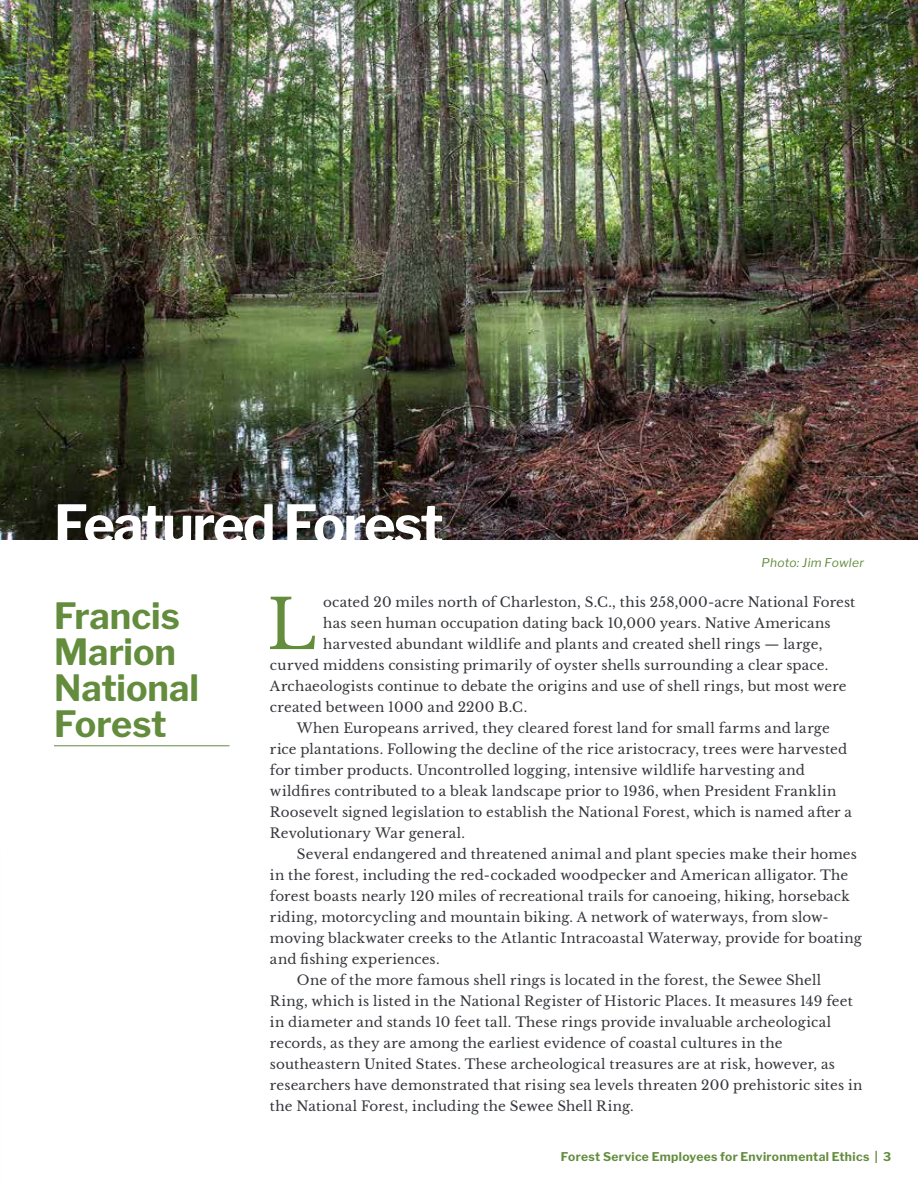
<style>
.page{position:relative;width:918px;height:1188px;background:#fff}
.page>*{position:absolute;margin:0;border:0;box-sizing:border-box;transform-origin:0 0}
.t1{font:68.1px "Libre Baskerville";color:#638c3d}
.t2{font:700 54px "Libre Franklin";letter-spacing:-.04em;color:#fff}
.t3{font:700 36px/36px "Libre Franklin";color:#638c3d}
.t4{font:13.5px "Libre Baskerville";letter-spacing:.01em;color:#34363b}
.t5{font:700 12px "Libre Franklin";letter-spacing:.03em;color:#638c3d}
.t6{font:italic 12px "Libre Franklin";letter-spacing:.02em;color:#638c3d}
</style>
<div class="page">
<img style="left:0;top:0;width:918px;height:540px">
<hr style="left:54px;top:745px;width:176px;height:1px;background:#638c3d">
<h2 class="t2" style="left:54px;top:492px;width:391px">Featured Forest</h2>
<p class="t6" style="left:762px;top:555px;width:104px">Photo: Jim Fowler</p>
<h3 class="t3" style="left:54px;top:598px;width:147px">Francis<br>Marion<br>National<br>Forest</h3>
<h1 class="t1" style="left:267px;top:583px;width:51px">L</h1>
<p class="t4" style="left:323px;top:594px;width:534px">ocated 20 miles north of Charleston, S.C., this 258,000-acre National Forest</p>
<p class="t4" style="left:323px;top:615px;width:509px">has seen human occupation dating back 10,000 years. Native Americans</p>
<p class="t4" style="left:323px;top:636px;width:501px">harvested abundant wildlife and plants and created shell rings — large,</p>
<p class="t4" style="left:270px;top:657px;width:560px">curved middens consisting primarily of oyster shells surrounding a clear space.</p>
<p class="t4" style="left:270px;top:678px;width:578px">Archaeologists continue to debate the origins and use of shell rings, but most were</p>
<p class="t4" style="left:270px;top:699px;width:259px">created between 1000 and 2200 B.C.</p>
<p class="t4" style="left:297px;top:720px;width:534px">When Europeans arrived, they cleared forest land for small farms and large</p>
<p class="t4" style="left:270px;top:741px;width:579px">rice plantations. Following the decline of the rice aristocracy, trees were harvested</p>
<p class="t4" style="left:270px;top:762px;width:536px">for timber products. Uncontrolled logging, intensive wildlife harvesting and</p>
<p class="t4" style="left:270px;top:783px;width:568px">wildfires contributed to a bleak landscape prior to 1936, when President Franklin</p>
<p class="t4" style="left:270px;top:804px;width:584px">Roosevelt signed legislation to establish the National Forest, which is named after a</p>
<p class="t4" style="left:270px;top:825px;width:197px">Revolutionary War general.</p>
<p class="t4" style="left:297px;top:846px;width:562px">Several endangered and threatened animal and plant species make their homes</p>
<p class="t4" style="left:270px;top:867px;width:580px">in the forest, including the red-cockaded woodpecker and American alligator. The</p>
<p class="t4" style="left:270px;top:888px;width:581px">forest boasts nearly 120 miles of recreational trails for canoeing, hiking, horseback</p>
<p class="t4" style="left:270px;top:909px;width:560px">riding, motorcycling and mountain biking. A network of waterways, from slow-</p>
<p class="t4" style="left:270px;top:930px;width:593px">moving blackwater creeks to the Atlantic Intracoastal Waterway, provide for boating</p>
<p class="t4" style="left:270px;top:951px;width:171px">and fishing experiences.</p>
<p class="t4" style="left:297px;top:972px;width:526px">One of the more famous shell rings is located in the forest, the Sewee Shell</p>
<p class="t4" style="left:270px;top:993px;width:584px">Ring, which is listed in the National Register of Historic Places. It measures 149 feet</p>
<p class="t4" style="left:270px;top:1014px;width:563px">in diameter and stands 10 feet tall. These rings provide invaluable archeological</p>
<p class="t4" style="left:270px;top:1035px;width:514px">records, as they are among the earliest evidence of coastal cultures in the</p>
<p class="t4" style="left:270px;top:1056px;width:567px">southeastern United States. These archeological treasures are at risk, however, as</p>
<p class="t4" style="left:270px;top:1077px;width:594px">researchers have demonstrated that rising sea levels threaten 200 prehistoric sites in</p>
<p class="t4" style="left:270px;top:1098px;width:365px">the National Forest, including the Sewee Shell Ring.</p>
<p class="t5" style="left:561px;top:1149px;width:332px">Forest Service Employees for Environmental Ethics | 3</p>
</div>
